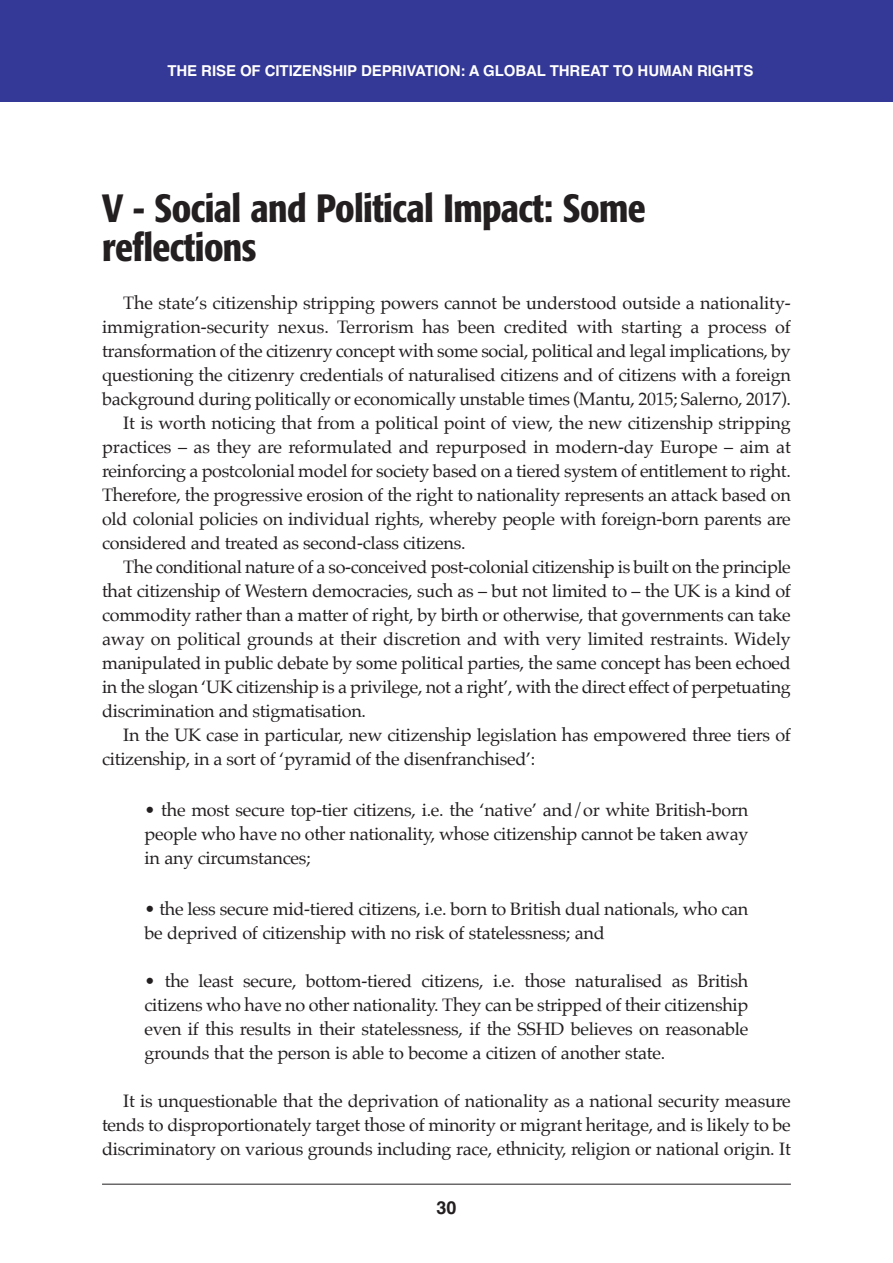
<style>
.page{position:relative;width:893px;height:1263px;background:#fff}
.page>*{position:absolute;margin:0;border:0;box-sizing:border-box;transform-origin:0 0}
.t1{font:500 condensed 39px/39px "Formata";letter-spacing:-.015em;color:#231f20}
.t2{font:18px/24px "Palatino";letter-spacing:-.015em;color:#231f20;text-align:justify}
.t3{font:700 18px "Helvetica";color:#231f20}
.t4{font:700 15px "Helvetica";letter-spacing:-.005em;color:#fff}
</style>
<div class="page">
<div style="left:0;top:0;width:893px;height:102px;background:#343896"></div>
<hr style="left:102px;top:1184px;width:689px;height:1px;background:#231f20">
<p class="t4" style="left:167px;top:62px;width:587px">THE RISE OF CITIZENSHIP DEPRIVATION: A GLOBAL THREAT TO HUMAN RIGHTS</p>
<h1 class="t1" style="left:102px;top:192px;width:545px">V - Social and Political Impact: Some reflections</h1>
<p class="t2" style="left:123px;top:292px;width:669px">The state’s citizenship stripping powers cannot be understood outside a nationality-</p>
<p class="t2" style="left:102px;top:316px;width:690px">immigration-security nexus. Terrorism has been credited with starting a process of</p>
<p class="t2" style="left:102px;top:340px;width:690px">transformation of the citizenry concept with some social, political and legal implications, by</p>
<p class="t2" style="left:102px;top:364px;width:690px">questioning the citizenry credentials of naturalised citizens and of citizens with a foreign</p>
<p class="t2" style="left:102px;top:388px;width:690px">background during politically or economically unstable times (Mantu, 2015; Salerno, 2017).</p>
<p class="t2" style="left:123px;top:412px;width:669px">It is worth noticing that from a political point of view, the new citizenship stripping</p>
<p class="t2" style="left:102px;top:436px;width:690px">practices – as they are reformulated and repurposed in modern-day Europe – aim at</p>
<p class="t2" style="left:102px;top:460px;width:690px">reinforcing a postcolonial model for society based on a tiered system of entitlement to right.</p>
<p class="t2" style="left:102px;top:484px;width:690px">Therefore, the progressive erosion of the right to nationality represents an attack based on</p>
<p class="t2" style="left:102px;top:508px;width:690px">old colonial policies on individual rights, whereby people with foreign-born parents are</p>
<p class="t2" style="left:102px;top:532px;width:365px">considered and treated as second-class citizens.</p>
<p class="t2" style="left:123px;top:556px;width:669px">The conditional nature of a so-conceived post-colonial citizenship is built on the principle</p>
<p class="t2" style="left:102px;top:580px;width:690px">that citizenship of Western democracies, such as – but not limited to – the UK is a kind of</p>
<p class="t2" style="left:102px;top:604px;width:690px">commodity rather than a matter of right, by birth or otherwise, that governments can take</p>
<p class="t2" style="left:102px;top:628px;width:690px">away on political grounds at their discretion and with very limited restraints. Widely</p>
<p class="t2" style="left:102px;top:652px;width:690px">manipulated in public debate by some political parties, the same concept has been echoed</p>
<p class="t2" style="left:102px;top:676px;width:690px">in the slogan ‘UK citizenship is a privilege, not a right’, with the direct effect of perpetuating</p>
<p class="t2" style="left:102px;top:700px;width:266px">discrimination and stigmatisation.</p>
<p class="t2" style="left:123px;top:724px;width:669px">In the UK case in particular, new citizenship legislation has empowered three tiers of</p>
<p class="t2" style="left:102px;top:748px;width:435px">citizenship, in a sort of ‘pyramid of the disenfranchised’:</p>
<p class="t2" style="left:145px;top:799px;width:605px">• the most secure top-tier citizens, i.e. the ‘native’ and/or white British-born people who have no other nationality, whose citizenship cannot be taken away in any circumstances;</p>
<p class="t2" style="left:145px;top:898px;width:605px">• the less secure mid-tiered citizens, i.e. born to British dual nationals, who can be deprived of citizenship with no risk of statelessness; and</p>
<p class="t2" style="left:145px;top:970px;width:605px">• the least secure, bottom-tiered citizens, i.e. those naturalised as British citizens who have no other nationality. They can be stripped of their citizenship even if this results in their statelessness, if the SSHD believes on reasonable grounds that the person is able to become a citizen of another state.</p>
<p class="t2" style="left:102px;top:1090px;width:690px;text-indent:21px">It is unquestionable that the deprivation of nationality as a national security measure tends to disproportionately target those of minority or migrant heritage, and is likely to be discriminatory on various grounds including race, ethnicity, religion or national origin. It</p>
<p class="t3" style="left:436px;top:1197px;width:22px">30</p>
</div>
